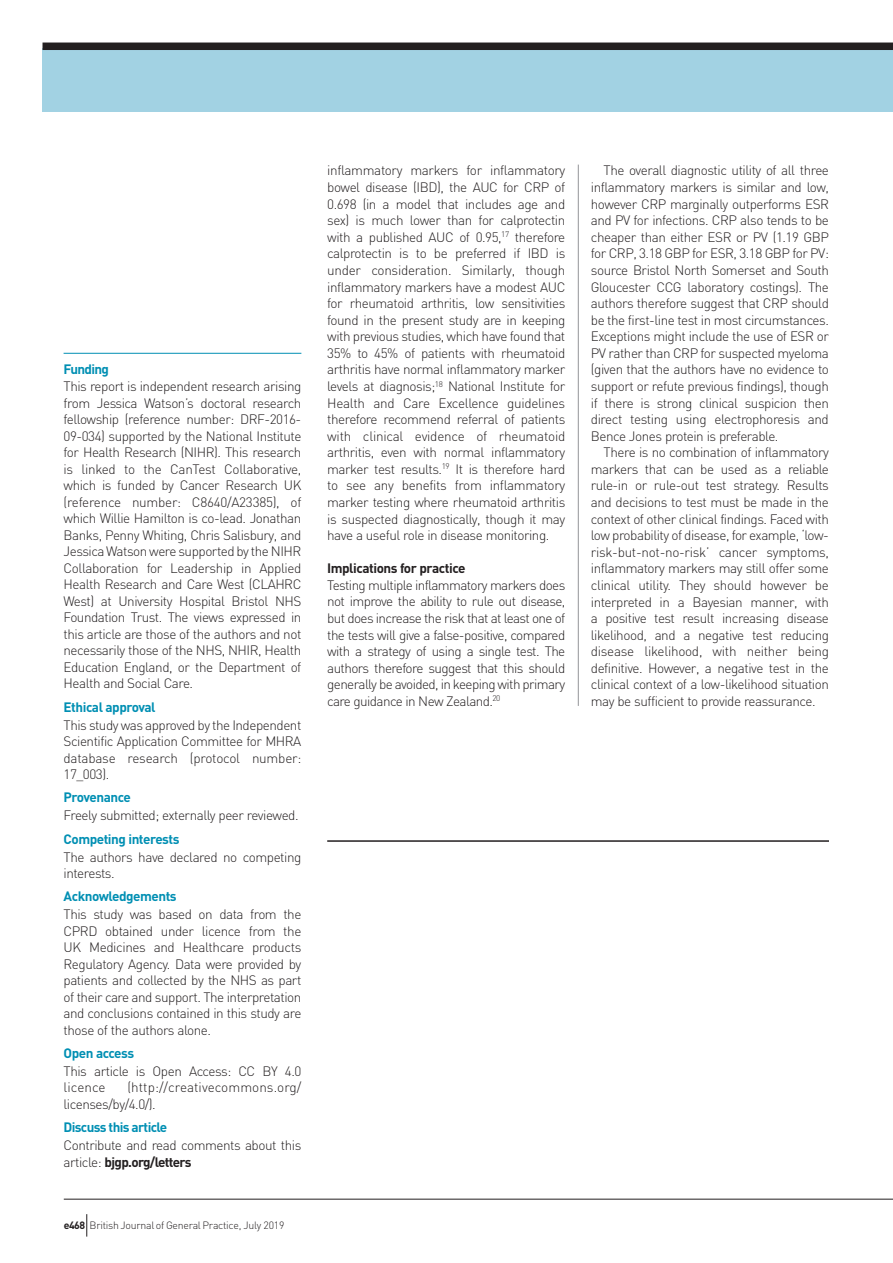
<style>
.page{position:relative;width:893px;height:1263px;background:#fff}
.page>*{position:absolute;margin:0;border:0;box-sizing:border-box;transform-origin:0 0}
.t1{font:300 13.5px/16.6px "DIN";letter-spacing:-.035em;color:#231f20;text-align:justify}
.t2{font:700 13.5px "DIN";letter-spacing:-.035em;color:#008fb3}
.t3{font:300 13.5px/16.5px "DIN";letter-spacing:.005em;color:#231f20}
.t4{font:700 13.5px "DIN";letter-spacing:-.035em;color:#231f20}
.t5{font:300 10.5px "DIN";letter-spacing:-.025em;color:#231f20}
.s1{font-weight:700}
</style>
<div class="page">
<div style="left:43px;top:48px;width:850px;height:64px;background:#a2d2e3"></div>
<div style="left:43px;top:43px;width:850px;height:7px;background:#231f20"></div>
<hr style="left:578px;top:165px;width:1px;height:541px;background:#939598">
<hr style="left:64px;top:353px;width:237px;height:1px;background:#008fb3">
<hr style="left:327px;top:840px;width:502px;height:2px;background:#231f20">
<hr style="left:64px;top:1199px;width:829px;height:1px;background:#231f20">
<svg style="left:86px;top:1214px;width:1px;height:22px"></svg>
<p class="t2" style="left:64px;top:360px;width:47px">Funding</p>
<p class="t1" style="left:64px;top:378px;width:239px">This report is independent research arising from Jessica Watson’s doctoral research fellowship (reference number: DRF-2016- 09-034) supported by the National Institute for Health Research (NIHR). This research is linked to the CanTest Collaborative, which is funded by Cancer Research UK (reference number: C8640/A23385), of which Willie Hamilton is co-lead. Jonathan Banks, Penny Whiting, Chris Salisbury, and Jessica Watson were supported by the NIHR Collaboration for Leadership in Applied Health Research and Care West (CLAHRC West) at University Hospital Bristol NHS Foundation Trust. The views expressed in this article are those of the authors and not necessarily those of the NHS, NHIR, Health Education England, or the Department of Health and Social Care.</p>
<p class="t2" style="left:64px;top:698px;width:94px">Ethical approval</p>
<p class="t1" style="left:64px;top:716px;width:239px">This study was approved by the Independent Scientific Application Committee for MHRA database research (protocol number:<br>17_003).</p>
<p class="t2" style="left:64px;top:789px;width:69px">Provenance</p>
<p class="t1" style="left:64px;top:807px;width:237px">Freely submitted; externally peer reviewed.</p>
<p class="t2" style="left:64px;top:830px;width:117px">Competing interests</p>
<p class="t1" style="left:64px;top:848px;width:239px">The authors have declared no competing interests.</p>
<p class="t2" style="left:64px;top:888px;width:115px">Acknowledgements</p>
<p class="t1" style="left:64px;top:906px;width:239px">This study was based on data from the CPRD obtained under licence from the UK Medicines and Healthcare products Regulatory Agency. Data were provided by patients and collected by the NHS as part of their care and support. The interpretation and conclusions contained in this study are those of the authors alone.</p>
<p class="t2" style="left:64px;top:1044px;width:72px">Open access</p>
<p class="t1" style="left:64px;top:1063px;width:239px">This article is Open Access: CC BY 4.0 licence</p>
<p class="t3" style="left:64px;top:1079px;width:239px;text-indent:64px">(http://creativecommons.org/ licenses/by/4.0/).</p>
<p class="t2" style="left:64px;top:1118px;width:105px">Discuss this article</p>
<p class="t1" style="left:64px;top:1137px;width:239px">Contribute and read comments about this article: <span class="s1">bjgp.org/letters</span></p>
<p class="t5" style="left:64px;top:1218px;width:222px"><span class="s1">e468</span> British Journal of General Practice, July 2019</p>
<p class="t1" style="left:327px;top:162px;width:240px">inflammatory markers for inflammatory bowel disease (IBD), the AUC for CRP of 0.698 (in a model that includes age and sex) is much lower than for calprotectin with a published AUC of 0.95,<sup>17</sup> therefore calprotectin is to be preferred if IBD is under consideration. Similarly, though inflammatory markers have a modest AUC for rheumatoid arthritis, low sensitivities found in the present study are in keeping with previous studies, which have found that 35% to 45% of patients with rheumatoid arthritis have normal inflammatory marker levels at diagnosis;<sup>18</sup> National Institute for Health and Care Excellence guidelines therefore recommend referral of patients with clinical evidence of rheumatoid arthritis, even with normal inflammatory marker test results.<sup>19</sup> It is therefore hard to see any benefits from inflammatory marker testing where rheumatoid arthritis is suspected diagnostically, though it may have a useful role in disease monitoring.</p>
<p class="t4" style="left:327px;top:560px;width:140px">Implications for practice</p>
<p class="t1" style="left:327px;top:577px;width:240px">Testing multiple inflammatory markers does not improve the ability to rule out disease, but does increase the risk that at least one of the tests will give a false-positive, compared with a strategy of using a single test. The authors therefore suggest that this should generally be avoided, in keeping with primary care guidance in New Zealand.<sup>20</sup></p>
<p class="t1" style="left:591px;top:162px;width:240px;text-indent:13px">The overall diagnostic utility of all three inflammatory markers is similar and low, however CRP marginally outperforms ESR and PV for infections. CRP also tends to be cheaper than either ESR or PV (1.19 GBP for CRP, 3.18 GBP for ESR, 3.18 GBP for PV: source Bristol North Somerset and South Gloucester CCG laboratory costings). The authors therefore suggest that CRP should be the first-line test in most circumstances.<br>Exceptions might include the use of ESR or PV rather than CRP for suspected myeloma (given that the authors have no evidence to support or refute previous findings), though if there is strong clinical suspicion then direct testing using electrophoresis and Bence Jones protein is preferable.</p>
<p class="t1" style="left:591px;top:444px;width:240px;text-indent:13px">There is no combination of inflammatory markers that can be used as a reliable rule-in or rule-out test strategy. Results and decisions to test must be made in the context of other clinical findings. Faced with low probability of disease, for example, ‘low&shy;risk-but-not-no-risk’ cancer symptoms, inflammatory markers may still offer some clinical utility. They should however be interpreted in a Bayesian manner, with a positive test result increasing disease likelihood, and a negative test reducing disease likelihood, with neither being definitive. However, a negative test in the clinical context of a low-likelihood situation may be sufficient to provide reassurance.</p>
</div>
